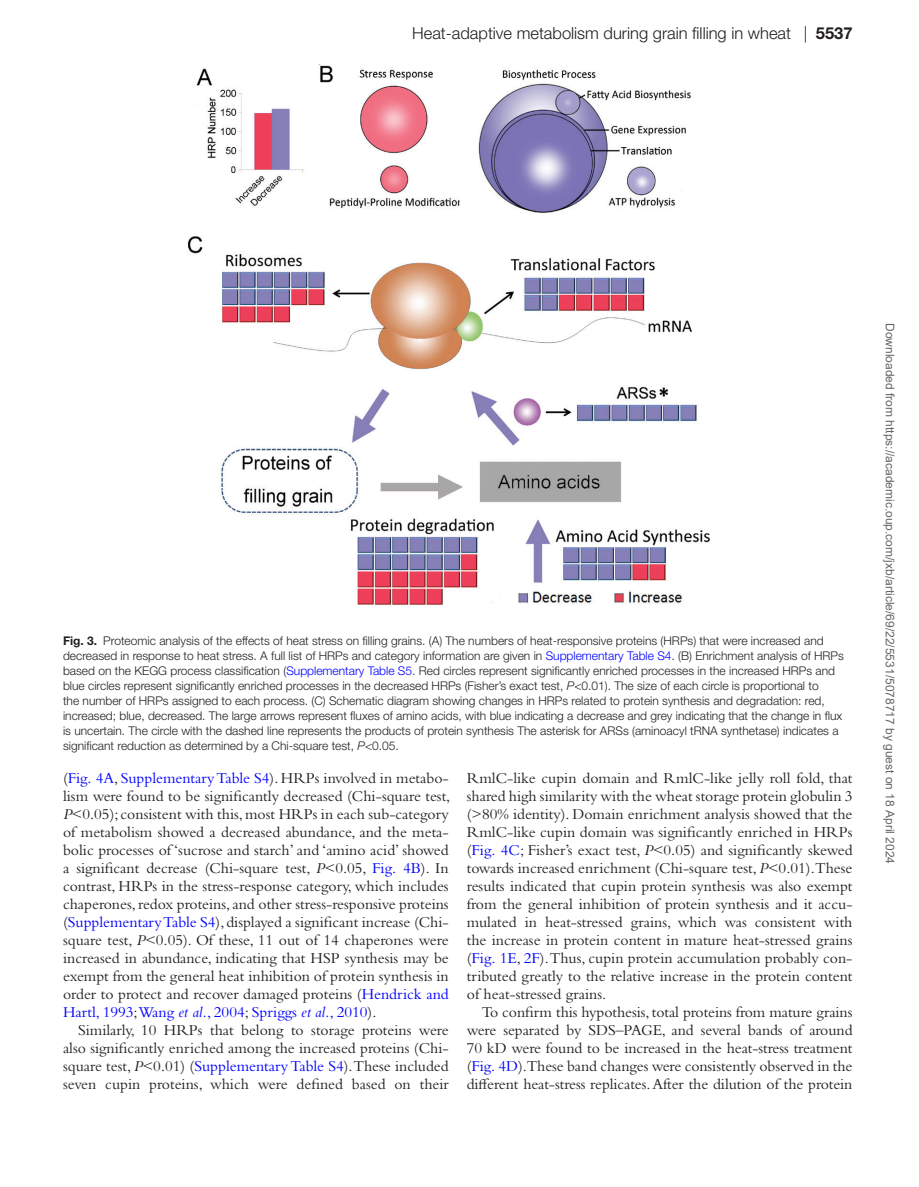
<style>
.page{position:relative;width:919px;height:1187px;background:#fff}
.page>*{position:absolute;margin:0;border:0;box-sizing:border-box;transform-origin:0 0}
.t1{font:300 16.5px "Helvetica Neue LT Std";color:#231f20}
.t2{font:15.75px/18px "Bembo Std";color:#231f20;text-align:justify}
.t3{font:300 12px/15px "Helvetica Neue LT Std";color:#231f20}
.t4{font:12px "Arial";color:#666}
.s1{font-weight:700}
.s2{color:#00f}
.s3{font-style:italic}
.s4{font-style:italic;color:#00f}
</style>
<div class="page">
<img style="left:187px;top:63px;width:523px;height:542px">
<p class="t1" style="left:412px;top:23px;width:442px">Heat-adaptive metabolism during grain filling in wheat | <span class="s1">5537</span></p>
<p class="t3" style="left:63px;top:633px;width:782px"><span class="s1">Fig. 3.</span> Proteomic analysis of the effects of heat stress on filling grains. (A) The numbers of heat-responsive proteins (HRPs) that were increased and decreased in response to heat stress. A full list of HRPs and category information are given in <span class="s2">Supplementary Table S4</span>. (B) Enrichment analysis of HRPs based on the KEGG process classification (<span class="s2">Supplementary Table S5</span>. Red circles represent significantly enriched processes in the increased HRPs and blue circles represent significantly enriched processes in the decreased HRPs (Fisher’s exact test, <span class="s3">P</span>&lt;0.01). The size of each circle is proportional to<br>the number of HRPs assigned to each process. (C) Schematic diagram showing changes in HRPs related to protein synthesis and degradation: red, increased; blue, decreased. The large arrows represent fluxes of amino acids, with blue indicating a decrease and grey indicating that the change in flux is uncertain. The circle with the dashed line represents the products of protein synthesis The asterisk for ARSs (aminoacyl tRNA synthetase) indicates a significant reduction as determined by a Chi-square test, <span class="s3">P</span>&lt;0.05.</p>
<p class="t2" style="left:63px;top:768px;width:389px">(<span class="s2">Fig. 4A</span>, <span class="s2">Supplementary Table S4</span>). HRPs involved in metabo&shy;lism were found to be significantly decreased (Chi-square test, <span class="s3">P</span>&lt;0.05); consistent with this, most HRPs in each sub-category of metabolism showed a decreased abundance, and the meta&shy;bolic processes of ‘sucrose and starch’ and ‘amino acid’ showed a significant decrease (Chi-square test, <span class="s3">P</span>&lt;0.05, <span class="s2">Fig. 4B</span>). In contrast, HRPs in the stress-response category, which includes chaperones, redox proteins, and other stress-responsive proteins (<span class="s2">Supplementary Table S4</span>), displayed a significant increase (Chi&shy;square test, <span class="s3">P</span>&lt;0.05). Of these, 11 out of 14 chaperones were increased in abundance, indicating that HSP synthesis may be exempt from the general heat inhibition of protein synthesis in order to protect and recover damaged proteins (<span class="s2">Hendrick and Hartl, 1993</span>;<span class="s2">Wang</span> <span class="s4">et al.</span><span class="s2">, 2004</span>; <span class="s2">Spriggs</span> <span class="s4">et al.</span><span class="s2">, 2010</span>).</p>
<p class="t2" style="left:63px;top:1020px;width:387px;text-indent:15px">Similarly, 10 HRPs that belong to storage proteins were also significantly enriched among the increased proteins (Chi&shy;square test, <span class="s3">P</span>&lt;0.01) (<span class="s2">Supplementary Table S4</span>).These included seven cupin proteins, which were defined based on their</p>
<p class="t2" style="left:466px;top:768px;width:387px">RmlC-like cupin domain and RmlC-like jelly roll fold, that shared high similarity with the wheat storage protein globulin 3 (&gt;80% identity). Domain enrichment analysis showed that the RmlC-like cupin domain was significantly enriched in HRPs (<span class="s2">Fig. 4C</span>; Fisher’s exact test, <span class="s3">P</span>&lt;0.05) and significantly skewed towards increased enrichment (Chi-square test, <span class="s3">P</span>&lt;0.01).These results indicated that cupin protein synthesis was also exempt from the general inhibition of protein synthesis and it accu&shy;mulated in heat-stressed grains, which was consistent with the increase in protein content in mature heat-stressed grains (<span class="s2">Fig. 1E</span>, <span class="s2">2F</span>).Thus, cupin protein accumulation probably con&shy;tributed greatly to the relative increase in the protein content of heat-stressed grains.</p>
<p class="t2" style="left:466px;top:1002px;width:387px;text-indent:15px">To confirm this hypothesis, total proteins from mature grains were separated by SDS–PAGE, and several bands of around 70 kD were found to be increased in the heat-stress treatment (<span class="s2">Fig. 4D</span>).These band changes were consistently observed in the different heat-stress replicates. After the dilution of the protein</p>
<p class="t4" style="left:894px;top:323px;width:542px;rotate:90deg">Downloaded from https://academic.oup.com/jxb/article/69/22/5531/5078717 by guest on 18 April 2024</p>
</div>
